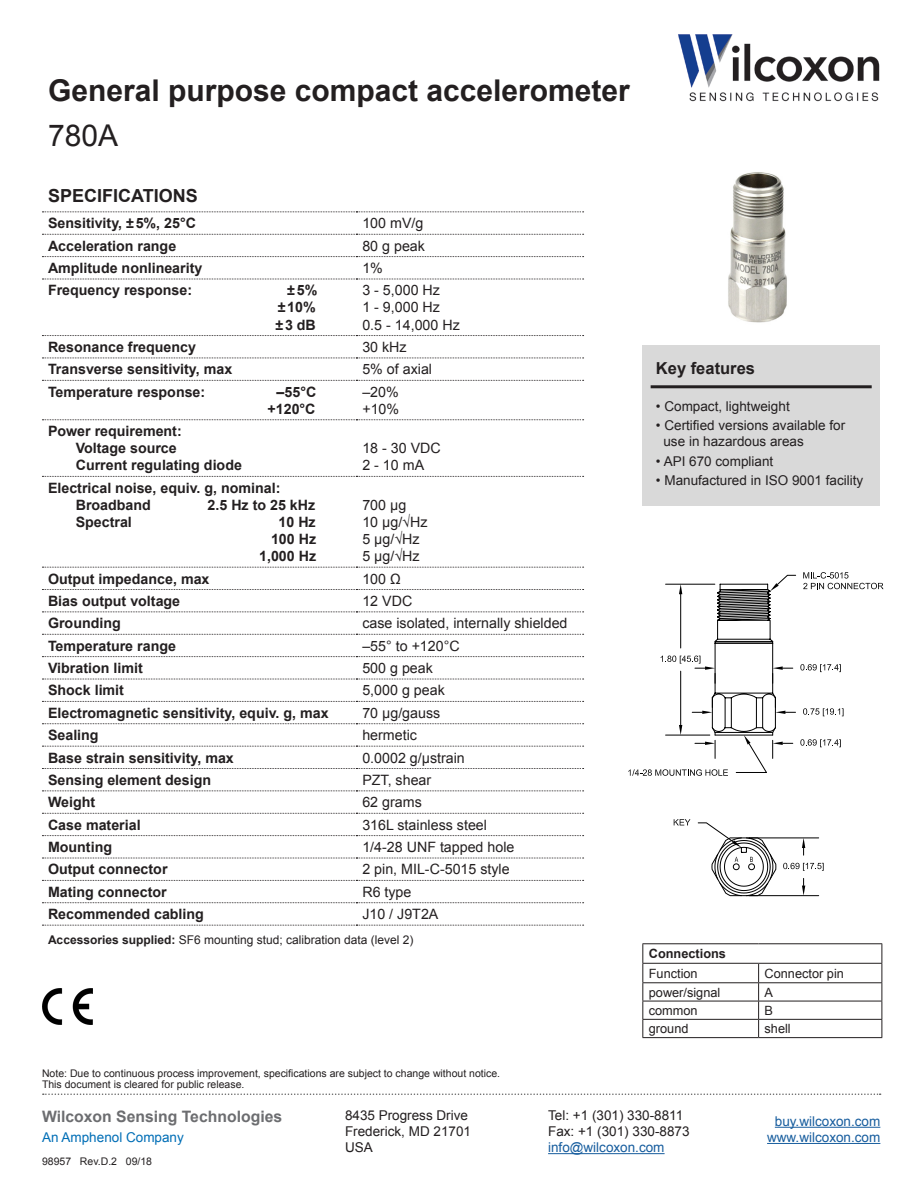
<style>
.page{position:relative;width:918px;height:1188px;background:#fff}
.page>*{position:absolute;margin:0;border:0;box-sizing:border-box;transform-origin:0 0}
.t1{font:700 30px "Arial";color:#231f20}
.t2{font:30px "Arial";color:#231f20}
.t3{font:700 18px "Arial";color:#231f20}
.t4{font:700 16.5px "Arial";color:#231f20}
.t5{font:700 15.75px "Arial";color:#6c6d70}
.t6{font:700 14.25px "Arial";color:#231f20}
.t7{font:14.25px "Arial";color:#231f20}
.t8{font:13.5px/16.2px "Arial";color:#231f20}
.t9{font:13.5px "Arial";color:#175d9e}
.t10{font:13.5px "Arial";color:#006eb6}
.t11{font:12.75px "Arial";color:#231f20}
.t12{font:700 12.75px "Arial";color:#231f20}
.t13{font:12px "Arial";color:#231f20}
.t14{font:10.5px/10.5px "Arial";color:#231f20}
.s1{font-weight:700}
</style>
<div class="page">
<svg style="left:43px;top:1094px;width:838px;height:1px"></svg>
<img style="left:678px;top:34px;width:202px;height:68px">
<hr style="left:548px;top:1153px;width:117px;height:1px;background:#175d9e">
<hr style="left:775px;top:1127px;width:105px;height:1px;background:#175d9e">
<hr style="left:767px;top:1143px;width:113px;height:1px;background:#175d9e">
<div style="left:642px;top:345px;width:238px;height:160px;background:#d9d9d9"></div>
<hr style="left:651px;top:385px;width:221px;height:3px;background:#231f20">
<svg style="left:42px;top:212px;width:542px;height:1px"></svg>
<svg style="left:42px;top:234px;width:542px;height:1px"></svg>
<svg style="left:42px;top:256px;width:542px;height:1px"></svg>
<svg style="left:42px;top:279px;width:542px;height:1px"></svg>
<svg style="left:42px;top:335px;width:542px;height:1px"></svg>
<svg style="left:42px;top:358px;width:542px;height:1px"></svg>
<svg style="left:42px;top:380px;width:542px;height:1px"></svg>
<svg style="left:42px;top:419px;width:542px;height:1px"></svg>
<svg style="left:42px;top:476px;width:542px;height:1px"></svg>
<svg style="left:42px;top:567px;width:542px;height:1px"></svg>
<svg style="left:42px;top:589px;width:542px;height:1px"></svg>
<svg style="left:42px;top:612px;width:542px;height:1px"></svg>
<svg style="left:42px;top:634px;width:542px;height:1px"></svg>
<svg style="left:42px;top:656px;width:542px;height:1px"></svg>
<svg style="left:42px;top:679px;width:542px;height:1px"></svg>
<svg style="left:42px;top:701px;width:542px;height:1px"></svg>
<svg style="left:42px;top:723px;width:542px;height:1px"></svg>
<svg style="left:42px;top:746px;width:542px;height:1px"></svg>
<svg style="left:42px;top:768px;width:542px;height:1px"></svg>
<svg style="left:42px;top:791px;width:542px;height:1px"></svg>
<svg style="left:42px;top:813px;width:542px;height:1px"></svg>
<svg style="left:42px;top:835px;width:542px;height:1px"></svg>
<svg style="left:42px;top:858px;width:542px;height:1px"></svg>
<svg style="left:42px;top:880px;width:542px;height:1px"></svg>
<svg style="left:42px;top:902px;width:542px;height:1px"></svg>
<svg style="left:42px;top:925px;width:542px;height:1px"></svg>
<hr style="left:642px;top:943px;width:117px;height:1px;background:#231f20">
<hr style="left:759px;top:943px;width:123px;height:1px;background:#231f20">
<hr style="left:642px;top:963px;width:117px;height:1px;background:#231f20">
<hr style="left:759px;top:963px;width:123px;height:1px;background:#231f20">
<hr style="left:642px;top:982px;width:117px;height:1px;background:#231f20">
<hr style="left:759px;top:982px;width:123px;height:1px;background:#231f20">
<hr style="left:642px;top:1001px;width:117px;height:1px;background:#231f20">
<hr style="left:759px;top:1001px;width:123px;height:1px;background:#231f20">
<hr style="left:642px;top:1019px;width:117px;height:1px;background:#231f20">
<svg style="left:642px;top:944px;width:1px;height:93px"></svg>
<hr style="left:759px;top:1019px;width:123px;height:1px;background:#231f20">
<svg style="left:758px;top:964px;width:1px;height:73px"></svg>
<svg style="left:882px;top:944px;width:1px;height:93px"></svg>
<hr style="left:642px;top:1037px;width:117px;height:1px;background:#231f20">
<hr style="left:759px;top:1037px;width:123px;height:1px;background:#231f20">
<img style="left:728px;top:172px;width:59px;height:151px">
<svg style="left:673px;top:819px;width:151px;height:78px"></svg>
<svg style="left:628px;top:572px;width:256px;height:204px"></svg>
<div style="left:838px;top:613px;width:57px;height:27px;background:#fff"></div>
<img style="left:42px;top:988px;width:50px;height:36px">
<p class="t1" style="left:48px;top:71px;width:583px">General purpose compact accelerometer</p>
<p class="t2" style="left:48px;top:116px;width:72px">780A</p>
<p class="t3" style="left:48px;top:183px;width:151px">SPECIFICATIONS</p>
<p class="t6" style="left:48px;top:214px;width:150px">Sensitivity, ±5%, 25°C</p>
<p class="t7" style="left:362px;top:214px;width:62px">100 mV/g</p>
<p class="t6" style="left:48px;top:236px;width:130px">Acceleration range</p>
<p class="t7" style="left:362px;top:236px;width:64px">80 g peak</p>
<p class="t6" style="left:48px;top:258px;width:156px">Amplitude nonlinearity</p>
<p class="t7" style="left:362px;top:259px;width:22px">1%</p>
<p class="t6" style="left:48px;top:281px;width:146px">Frequency response:</p>
<p class="t6" style="left:287px;top:281px;width:32px">±5%</p>
<p class="t6" style="left:278px;top:298px;width:39px">±10%</p>
<p class="t6" style="left:275px;top:315px;width:42px">±3 dB</p>
<p class="t7" style="left:362px;top:281px;width:79px">3 - 5,000 Hz</p>
<p class="t7" style="left:362px;top:298px;width:79px">1 - 9,000 Hz</p>
<p class="t7" style="left:362px;top:315px;width:99px">0.5 - 14,000 Hz</p>
<p class="t6" style="left:48px;top:337px;width:150px">Resonance frequency</p>
<p class="t7" style="left:362px;top:338px;width:46px">30 kHz</p>
<p class="t6" style="left:48px;top:360px;width:186px">Transverse sensitivity, max</p>
<p class="t7" style="left:362px;top:360px;width:71px">5% of axial</p>
<p class="t6" style="left:48px;top:382px;width:159px">Temperature response:</p>
<p class="t6" style="left:277px;top:382px;width:41px">–55°C</p>
<p class="t6" style="left:268px;top:399px;width:50px">+120°C</p>
<p class="t7" style="left:362px;top:382px;width:38px">–20%</p>
<p class="t7" style="left:362px;top:399px;width:38px">+10%</p>
<p class="t6" style="left:48px;top:422px;width:135px">Power requirement:</p>
<p class="t6" style="left:76px;top:439px;width:103px">Voltage source</p>
<p class="t6" style="left:76px;top:456px;width:168px">Current regulating diode</p>
<p class="t6" style="left:48px;top:478px;width:234px">Electrical noise, equiv. g, nominal:</p>
<p class="t6" style="left:76px;top:495px;width:77px">Broadband</p>
<p class="t6" style="left:208px;top:495px;width:109px">2.5 Hz to 25 kHz</p>
<p class="t6" style="left:76px;top:512px;width:58px">Spectral</p>
<p class="t6" style="left:279px;top:512px;width:39px">10 Hz</p>
<p class="t6" style="left:271px;top:530px;width:47px">100 Hz</p>
<p class="t6" style="left:259px;top:547px;width:59px">1,000 Hz</p>
<p class="t7" style="left:362px;top:439px;width:80px">18 - 30 VDC</p>
<p class="t7" style="left:362px;top:456px;width:63px">2 - 10 mA</p>
<p class="t7" style="left:362px;top:496px;width:45px">700 µg</p>
<p class="t7" style="left:362px;top:513px;width:67px">10 µg/√Hz</p>
<p class="t7" style="left:362px;top:530px;width:59px">5 µg/√Hz</p>
<p class="t7" style="left:362px;top:547px;width:59px">5 µg/√Hz</p>
<p class="t6" style="left:48px;top:569px;width:163px">Output impedance, max</p>
<p class="t7" style="left:362px;top:569px;width:40px">100 Ω</p>
<p class="t6" style="left:48px;top:591px;width:134px">Bias output voltage</p>
<p class="t7" style="left:362px;top:592px;width:51px">12 VDC</p>
<p class="t6" style="left:48px;top:614px;width:74px">Grounding</p>
<p class="t7" style="left:362px;top:614px;width:207px">case isolated, internally shielded</p>
<p class="t6" style="left:48px;top:636px;width:130px">Temperature range</p>
<p class="t7" style="left:362px;top:636px;width:99px">–55° to +120°C</p>
<p class="t6" style="left:48px;top:659px;width:96px">Vibration limit</p>
<p class="t7" style="left:362px;top:659px;width:72px">500 g peak</p>
<p class="t6" style="left:48px;top:681px;width:78px">Shock limit</p>
<p class="t7" style="left:362px;top:681px;width:84px">5,000 g peak</p>
<p class="t6" style="left:48px;top:703px;width:282px">Electromagnetic sensitivity, equiv. g, max</p>
<p class="t7" style="left:362px;top:703px;width:79px">70 µg/gauss</p>
<p class="t6" style="left:48px;top:726px;width:52px">Sealing</p>
<p class="t7" style="left:362px;top:726px;width:56px">hermetic</p>
<p class="t6" style="left:48px;top:748px;width:187px">Base strain sensitivity, max</p>
<p class="t7" style="left:362px;top:748px;width:104px">0.0002 g/μstrain</p>
<p class="t6" style="left:48px;top:770px;width:165px">Sensing element design</p>
<p class="t7" style="left:362px;top:771px;width:70px">PZT, shear</p>
<p class="t6" style="left:48px;top:793px;width:49px">Weight</p>
<p class="t7" style="left:362px;top:793px;width:61px">62 grams</p>
<p class="t6" style="left:48px;top:815px;width:94px">Case material</p>
<p class="t7" style="left:362px;top:815px;width:126px">316L stainless steel</p>
<p class="t6" style="left:48px;top:838px;width:66px">Mounting</p>
<p class="t7" style="left:362px;top:838px;width:154px">1/4-28 UNF tapped hole</p>
<p class="t6" style="left:48px;top:860px;width:121px">Output connector</p>
<p class="t7" style="left:362px;top:860px;width:149px">2 pin, MIL-C-5015 style</p>
<p class="t6" style="left:48px;top:882px;width:120px">Mating connector</p>
<p class="t7" style="left:362px;top:882px;width:51px">R6 type</p>
<p class="t6" style="left:48px;top:905px;width:157px">Recommended cabling</p>
<p class="t7" style="left:362px;top:905px;width:78px">J10 / J9T2A</p>
<p class="t13" style="left:48px;top:931px;width:367px"><span class="s1">Accessories supplied:</span> SF6 mounting stud; calibration data (level 2)</p>
<p class="t4" style="left:656px;top:357px;width:101px">Key features</p>
<p class="t8" style="left:656px;top:398px;width:135px">• Compact, lightweight</p>
<p class="t8" style="left:663px;top:418px;width:183px;text-indent:-8px">• Certified versions available for use in hazardous areas</p>
<p class="t8" style="left:656px;top:453px;width:119px">• API 670 compliant</p>
<p class="t8" style="left:656px;top:472px;width:209px">• Manufactured in ISO 9001 facility</p>
<p class="t12" style="left:649px;top:945px;width:79px">Connections</p>
<p class="t11" style="left:649px;top:965px;width:50px">Function</p>
<p class="t11" style="left:765px;top:965px;width:81px">Connector pin</p>
<p class="t11" style="left:649px;top:984px;width:73px">power/signal</p>
<p class="t11" style="left:765px;top:984px;width:10px">A</p>
<p class="t11" style="left:649px;top:1002px;width:50px">common</p>
<p class="t11" style="left:765px;top:1002px;width:10px">B</p>
<p class="t11" style="left:649px;top:1020px;width:41px">ground</p>
<p class="t11" style="left:765px;top:1020px;width:28px">shell</p>
<p class="t14" style="left:42px;top:1068px;width:460px">Note: Due to continuous process improvement, specifications are subject to change without notice.<br>This document is cleared for public release.</p>
<p class="t5" style="left:42px;top:1106px;width:242px">Wilcoxon Sensing Technologies</p>
<p class="t8" style="left:345px;top:1107px;width:128px">8435 Progress Drive<br>Frederick, MD 21701<br>USA</p>
<p class="t10" style="left:42px;top:1129px;width:143px">An Amphenol Company</p>
<p class="t14" style="left:42px;top:1156px;width:112px">98957 Rev.D.2 09/18</p>
<p class="t8" style="left:548px;top:1107px;width:137px">Tel: +1 (301) 330-8811</p>
<p class="t8" style="left:548px;top:1123px;width:143px">Fax: +1 (301) 330-8873</p>
<p class="t9" style="left:548px;top:1139px;width:118px">info@wilcoxon.com</p>
<p class="t9" style="left:775px;top:1112px;width:107px">buy.wilcoxon.com</p>
<p class="t9" style="left:767px;top:1128px;width:115px">www.wilcoxon.com</p>
</div>
